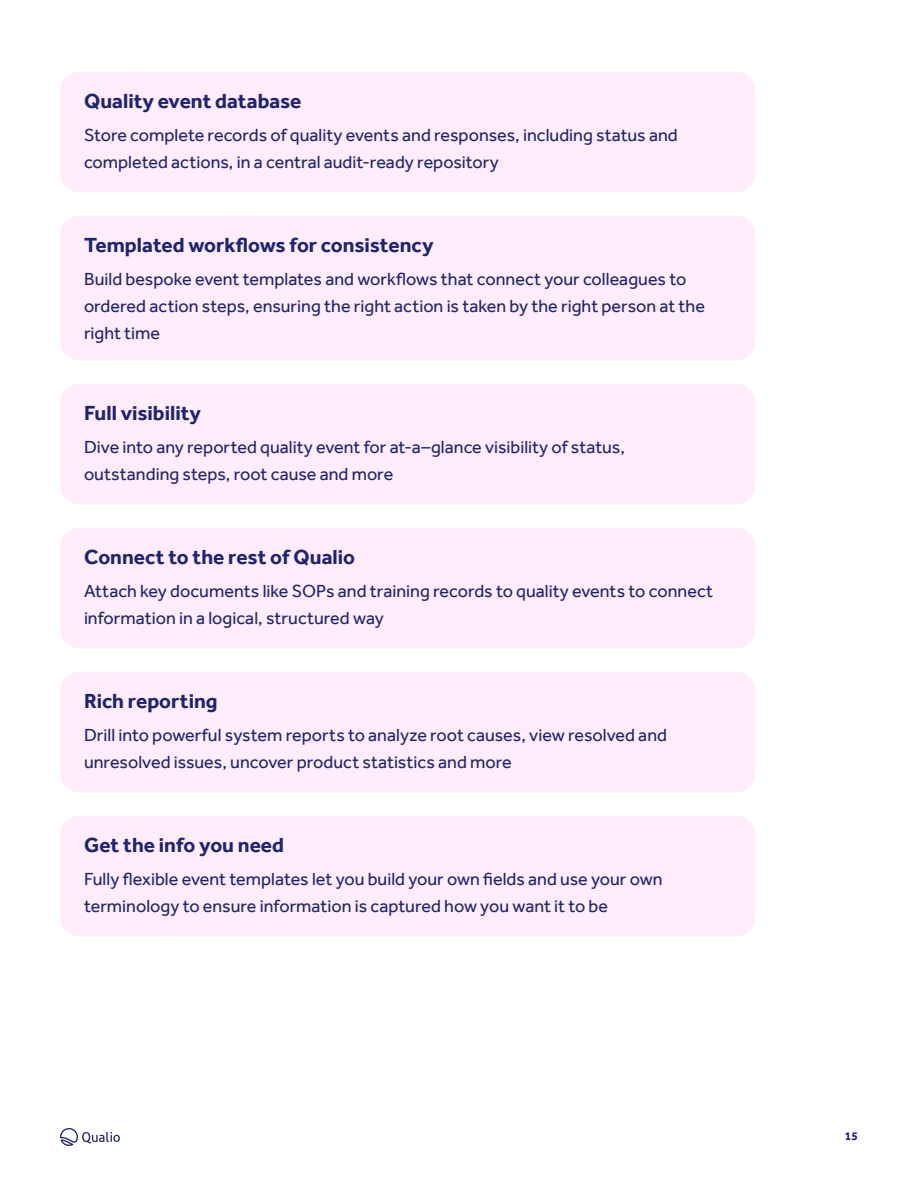
<style>
.page{position:relative;width:918px;height:1188px;background:#fff}
.page>*{position:absolute;margin:0;border:0;box-sizing:border-box;transform-origin:0 0}
.t1{font:700 21px "Effra";color:#1d2473}
.t2{font:18px/27px "Effra";color:#1d2473}
.t3{font:700 12px "Effra";color:#1d2473}
</style>
<div class="page">
<svg style="left:60px;top:1128px;width:60px;height:18px"></svg>
<div style="left:60px;top:384px;width:695px;height:120px;background:#ffedfb;border-radius:18px"></div>
<div style="left:60px;top:816px;width:695px;height:120px;background:#ffedfb;border-radius:18px"></div>
<div style="left:60px;top:672px;width:695px;height:120px;background:#ffedfb;border-radius:18px"></div>
<div style="left:60px;top:216px;width:695px;height:144px;background:#ffedfb;border-radius:18px"></div>
<div style="left:60px;top:72px;width:695px;height:120px;background:#ffedfb;border-radius:18px"></div>
<div style="left:60px;top:528px;width:695px;height:120px;background:#ffedfb;border-radius:18px"></div>
<p class="t1" style="left:84px;top:88px;width:219px">Quality event database</p>
<p class="t2" style="left:84px;top:121px;width:595px">Store complete records of quality events and responses, including status and completed actions, in a central audit-ready repository</p>
<p class="t1" style="left:84px;top:232px;width:351px">Templated workflows for consistency</p>
<p class="t2" style="left:84px;top:265px;width:623px">Build bespoke event templates and workflows that connect your colleagues to ordered action steps, ensuring the right action is taken by the right person at the right time</p>
<p class="t1" style="left:84px;top:400px;width:118px">Full visibility</p>
<p class="t2" style="left:84px;top:433px;width:543px">Dive into any reported quality event for at-a–glance visibility of status, outstanding steps, root cause and more</p>
<p class="t1" style="left:84px;top:544px;width:273px">Connect to the rest of Qualio</p>
<p class="t2" style="left:84px;top:577px;width:631px">Attach key documents like SOPs and training records to quality events to connect information in a logical, structured way</p>
<p class="t1" style="left:84px;top:688px;width:135px">Rich reporting</p>
<p class="t2" style="left:84px;top:721px;width:585px">Drill into powerful system reports to analyze root causes, view resolved and unresolved issues, uncover product statistics and more</p>
<p class="t1" style="left:84px;top:832px;width:202px">Get the info you need</p>
<p class="t2" style="left:84px;top:865px;width:580px">Fully flexible event templates let you build your own fields and use your own terminology to ensure information is captured how you want it to be</p>
<p class="t3" style="left:845px;top:1129px;width:15px">15</p>
</div>
